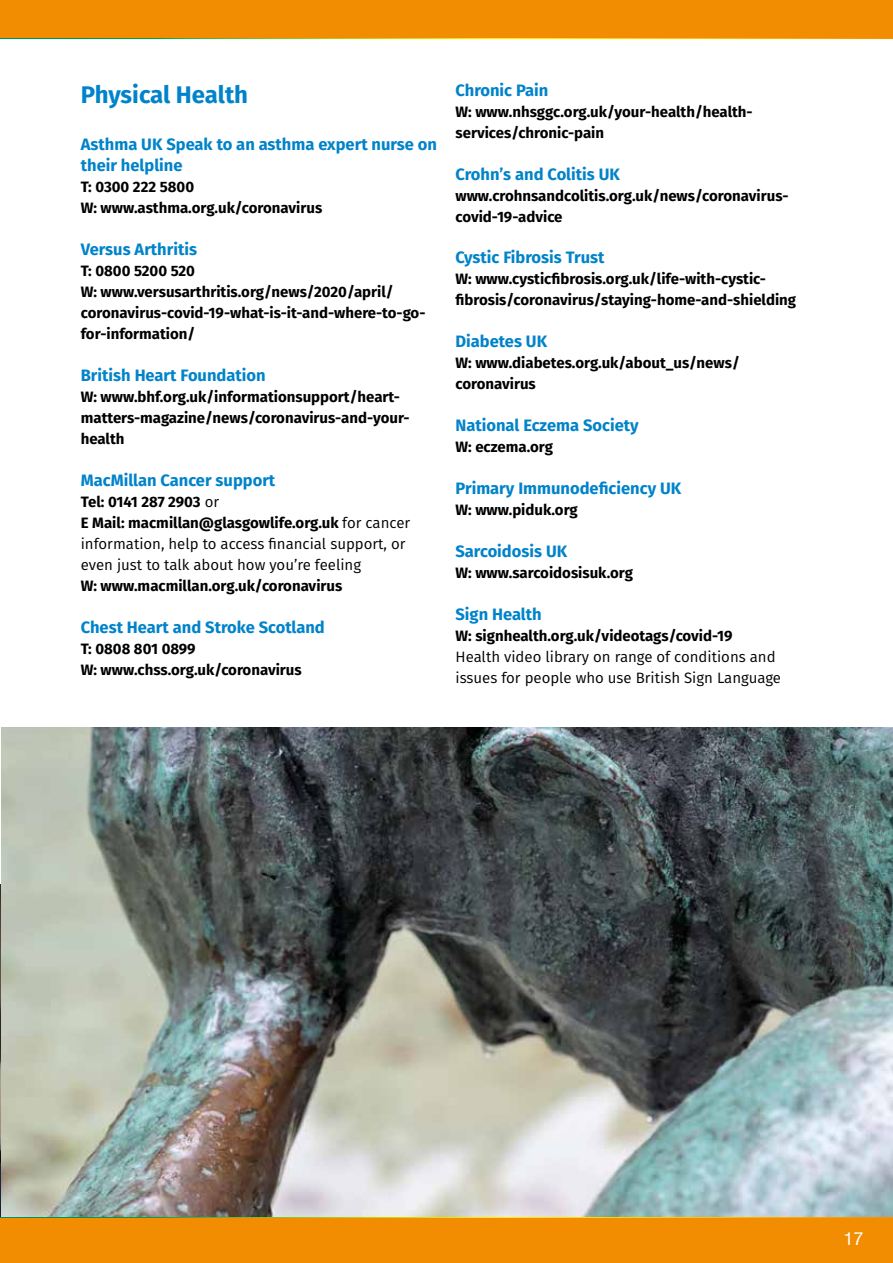
<style>
.page{position:relative;width:893px;height:1263px;background:#fff}
.page>*{position:absolute;margin:0;border:0;box-sizing:border-box;transform-origin:0 0}
.t1{font:700 24px "Fira Sans";letter-spacing:-.005em;color:#0083ca}
.t2{font:18px "Helvetica Neue";color:#fff}
.t3{font:700 16.5px/21px "Fira Sans";color:#0083ca}
.t4{font:700 15px/21px "Fira Sans";color:#000}
.t5{font:15px/21px "Fira Sans";color:#000}
.s1{font-weight:700}
</style>
<div class="page">
<div style="left:0;top:0;width:893px;height:39px;background:#f28c00"></div>
<div style="left:0;top:1217px;width:893px;height:46px;background:#f28c00"></div>
<img style="left:0;top:884px;width:2px;height:333px">
<img style="left:2px;top:727px;width:891px;height:490px">
<h1 class="t1" style="left:81px;top:75px;width:169px">Physical Health</h1>
<p class="t3" style="left:455px;top:79px;width:94px">Chronic Pain</p>
<p class="t4" style="left:455px;top:100px;width:299px">W: www.nhsggc.org.uk/your-health/health&shy;services/chronic-pain</p>
<p class="t3" style="left:455px;top:163px;width:166px">Crohn’s and Colitis UK</p>
<p class="t4" style="left:455px;top:184px;width:335px">www.crohnsandcolitis.org.uk/news/coronavirus&shy;covid-19-advice</p>
<p class="t3" style="left:455px;top:246px;width:150px">Cystic Fibrosis Trust</p>
<p class="t4" style="left:455px;top:267px;width:342px">W: www.cysticfibrosis.org.uk/life-with-cystic&shy;fibrosis/coronavirus/staying-home-and-shielding</p>
<p class="t3" style="left:455px;top:330px;width:93px">Diabetes UK</p>
<p class="t4" style="left:455px;top:351px;width:286px">W: www.diabetes.org.uk/about_us/news/ coronavirus</p>
<p class="t3" style="left:455px;top:414px;width:185px">National Eczema Society</p>
<p class="t4" style="left:455px;top:435px;width:99px">W: eczema.org</p>
<p class="t3" style="left:455px;top:477px;width:227px">Primary Immunodeficiency UK</p>
<p class="t4" style="left:455px;top:498px;width:124px">W: www.piduk.org</p>
<p class="t3" style="left:455px;top:540px;width:113px">Sarcoidosis UK</p>
<p class="t4" style="left:455px;top:561px;width:179px">W: www.sarcoidosisuk.org</p>
<p class="t3" style="left:455px;top:603px;width:88px">Sign Health</p>
<p class="t4" style="left:455px;top:624px;width:279px">W: signhealth.org.uk/videotags/covid-19</p>
<p class="t5" style="left:455px;top:646px;width:327px">Health video library on range of conditions and issues for people who use British Sign Language</p>
<p class="t3" style="left:81px;top:133px;width:358px">Asthma UK Speak to an asthma expert nurse on their helpline</p>
<p class="t4" style="left:81px;top:175px;width:243px">T: 0300 222 5800<br>W: www.asthma.org.uk/coronavirus</p>
<p class="t3" style="left:81px;top:238px;width:118px">Versus Arthritis</p>
<p class="t4" style="left:81px;top:259px;width:346px">T: 0800 5200 520<br>W: www.versusarthritis.org/news/2020/april/ coronavirus-covid-19-what-is-it-and-where-to-go&shy;for-information/</p>
<p class="t3" style="left:81px;top:364px;width:186px">British Heart Foundation</p>
<p class="t4" style="left:81px;top:385px;width:330px">W: www.bhf.org.uk/informationsupport/heart&shy;matters-magazine/news/coronavirus-and-your&shy;health</p>
<p class="t3" style="left:81px;top:469px;width:196px">MacMillan Cancer support</p>
<p class="t5" style="left:81px;top:491px;width:331px"><span class="s1">Tel: 0141 287 2903</span> or<br><span class="s1">E Mail: macmillan@glasgowlife.org.uk</span> for cancer information, help to access financial support, or even just to talk about how you’re feeling</p>
<p class="t4" style="left:81px;top:574px;width:263px">W: www.macmillan.org.uk/coronavirus</p>
<p class="t3" style="left:81px;top:616px;width:246px">Chest Heart and Stroke Scotland</p>
<p class="t4" style="left:81px;top:637px;width:222px">T: 0808 801 0899<br>W: www.chss.org.uk/coronavirus</p>
<p class="t2" style="left:843px;top:1226px;width:22px">17</p>
</div>
